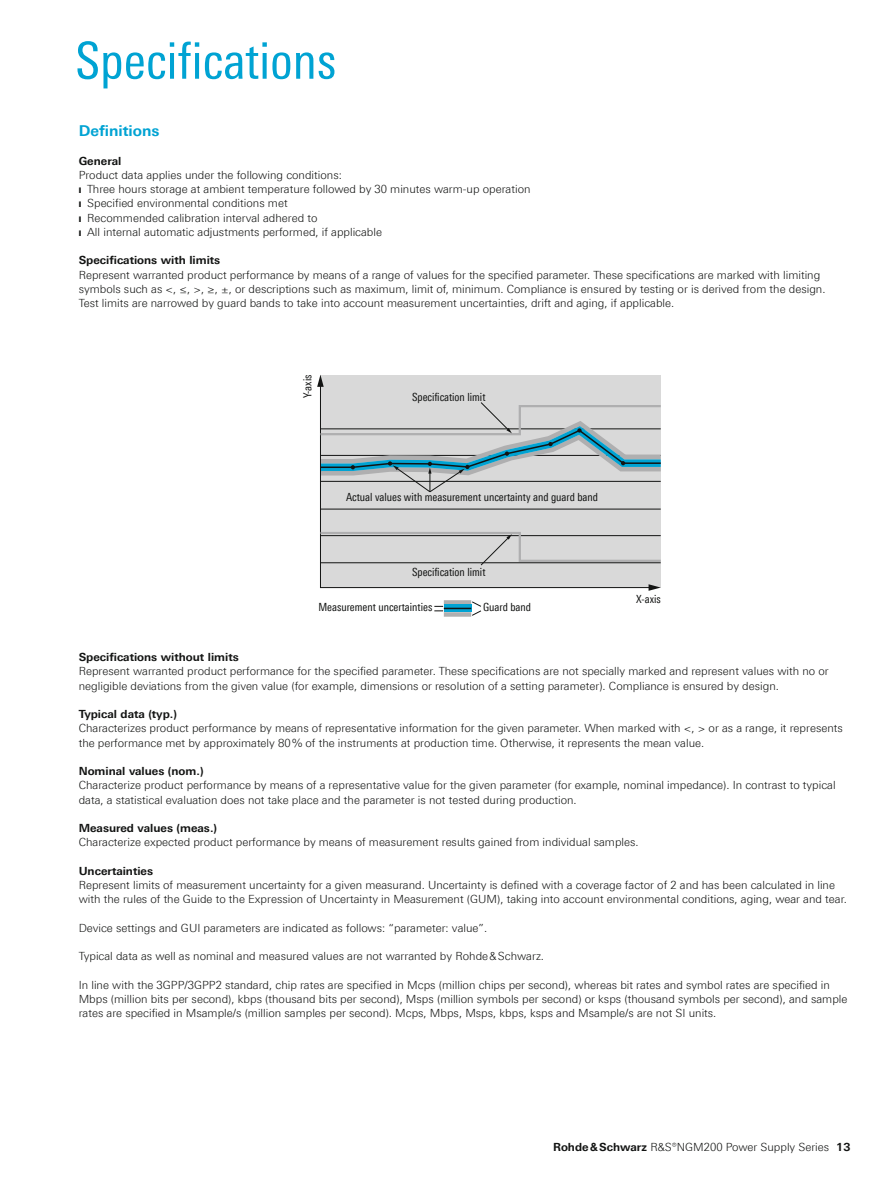
<style>
.page{position:relative;width:893px;height:1191px;background:#fff}
.page>*{position:absolute;margin:0;border:0;box-sizing:border-box;transform-origin:0 0}
.t1{font:51px "Linotype Univers 420 Cn";color:#00a3d3}
.t2{font:700 15px "Linotype Univers 630";color:#00a3d3}
.t3{font:300 11.25px/14.2px "Linotype Univers 330";color:#131413}
.t4{font:11.25px "Linotype Univers 420 Cn";color:#131413}
.t5{font:700 11.25px "Linotype Univers 630";color:#131413}
.s1{font-family:"Linotype Univers 630";font-weight:700}
</style>
<div class="page">
<div style="left:320px;top:375px;width:341px;height:212px;background:#d9d9d9"></div>
<hr style="left:320px;top:509px;width:341px;height:1px;background:#131413">
<svg style="left:320px;top:387px;width:331px;height:201px"></svg>
<svg style="left:649px;top:584px;width:12px;height:7px"></svg>
<svg style="left:317px;top:375px;width:7px;height:12px"></svg>
<svg style="left:320px;top:531px;width:341px;height:34px"></svg>
<svg style="left:320px;top:402px;width:341px;height:90px"></svg>
<div style="left:444px;top:600px;width:27px;height:5px;background:#bfbfbf"></div>
<div style="left:444px;top:612px;width:27px;height:5px;background:#c6c6c6"></div>
<svg style="left:434px;top:601px;width:47px;height:15px"></svg>
<h1 class="t1" style="left:75px;top:31px;width:263px">Specifications</h1>
<h2 class="t2" style="left:79px;top:122px;width:82px">Definitions</h2>
<p class="t5" style="left:79px;top:154px;width:44px">General</p>
<p class="t3" style="left:79px;top:168px;width:453px">Product data applies under the following conditions:<br>❙ Three hours storage at ambient temperature followed by 30 minutes warm-up operation ❙ Specified environmental conditions met<br>❙ Recommended calibration interval adhered to<br>❙ All internal automatic adjustments performed, if applicable</p>
<p class="t5" style="left:79px;top:254px;width:143px">Specifications with limits</p>
<p class="t3" style="left:79px;top:267px;width:748px">Represent warranted product performance by means of a range of values for the specified parameter. These specifications are marked with limiting symbols such as &lt;, ≤, &gt;, ≥, ±, or descriptions such as maximum, limit of, minimum. Compliance is ensured by testing or is derived from the design.<br>Test limits are narrowed by guard bands to take into account measurement uncertainties, drift and aging, if applicable.</p>
<p class="t4" style="left:301px;top:398px;width:25px;rotate:-90deg">Y-axis</p>
<p class="t4" style="left:412px;top:390px;width:75px">Specification limit</p>
<p class="t4" style="left:346px;top:490px;width:253px">Actual values with measurement uncertainty and guard band</p>
<p class="t4" style="left:412px;top:565px;width:75px">Specification limit</p>
<p class="t4" style="left:318px;top:600px;width:115px">Measurement uncertainties</p>
<p class="t4" style="left:483px;top:600px;width:49px">Guard band</p>
<p class="t4" style="left:636px;top:592px;width:26px">X-axis</p>
<p class="t5" style="left:79px;top:650px;width:162px">Specifications without limits</p>
<p class="t3" style="left:79px;top:664px;width:752px">Represent warranted product performance for the specified parameter. These specifications are not specially marked and represent values with no or negligible deviations from the given value (for example, dimensions or resolution of a setting parameter). Compliance is ensured by design.</p>
<p class="t5" style="left:79px;top:707px;width:100px">Typical data (typ.)</p>
<p class="t3" style="left:79px;top:721px;width:766px">Characterizes product performance by means of representative information for the given parameter. When marked with &lt;, &gt; or as a range, it represents the performance met by approximately 80 % of the instruments at production time. Otherwise, it represents the mean value.</p>
<p class="t5" style="left:79px;top:764px;width:126px">Nominal values (nom.)</p>
<p class="t3" style="left:79px;top:778px;width:759px">Characterize product performance by means of a representative value for the given parameter (for example, nominal impedance). In contrast to typical data, a statistical evaluation does not take place and the parameter is not tested during production.</p>
<p class="t5" style="left:79px;top:821px;width:140px">Measured values (meas.)</p>
<p class="t3" style="left:79px;top:835px;width:562px">Characterize expected product performance by means of measurement results gained from individual samples.</p>
<p class="t5" style="left:79px;top:864px;width:76px">Uncertainties</p>
<p class="t3" style="left:79px;top:878px;width:770px">Represent limits of measurement uncertainty for a given measurand. Uncertainty is defined with a coverage factor of 2 and has been calculated in line with the rules of the Guide to the Expression of Uncertainty in Measurement (GUM), taking into account environmental conditions, aging, wear and tear.</p>
<p class="t3" style="left:79px;top:920px;width:410px">Device settings and GUI parameters are indicated as follows: “parameter: value”.</p>
<p class="t3" style="left:79px;top:949px;width:467px">Typical data as well as nominal and measured values are not warranted by Rohde &amp; Schwarz.</p>
<p class="t3" style="left:79px;top:977px;width:770px">In line with the 3GPP/3GPP2 standard, chip rates are specified in Mcps (million chips per second), whereas bit rates and symbol rates are specified in<br>Mbps (million bits per second), kbps (thousand bits per second), Msps (million symbols per second) or ksps (thousand symbols per second), and sample rates are specified in Msample/s (million samples per second). Mcps, Mbps, Msps, kbps, ksps and Msample/s are not SI units.</p>
<p class="t3" style="left:553px;top:1139px;width:299px"><span class="s1">Rohde &amp; Schwarz</span> R&amp;S®NGM200 Power Supply Series <span class="s1">13</span></p>
</div>
